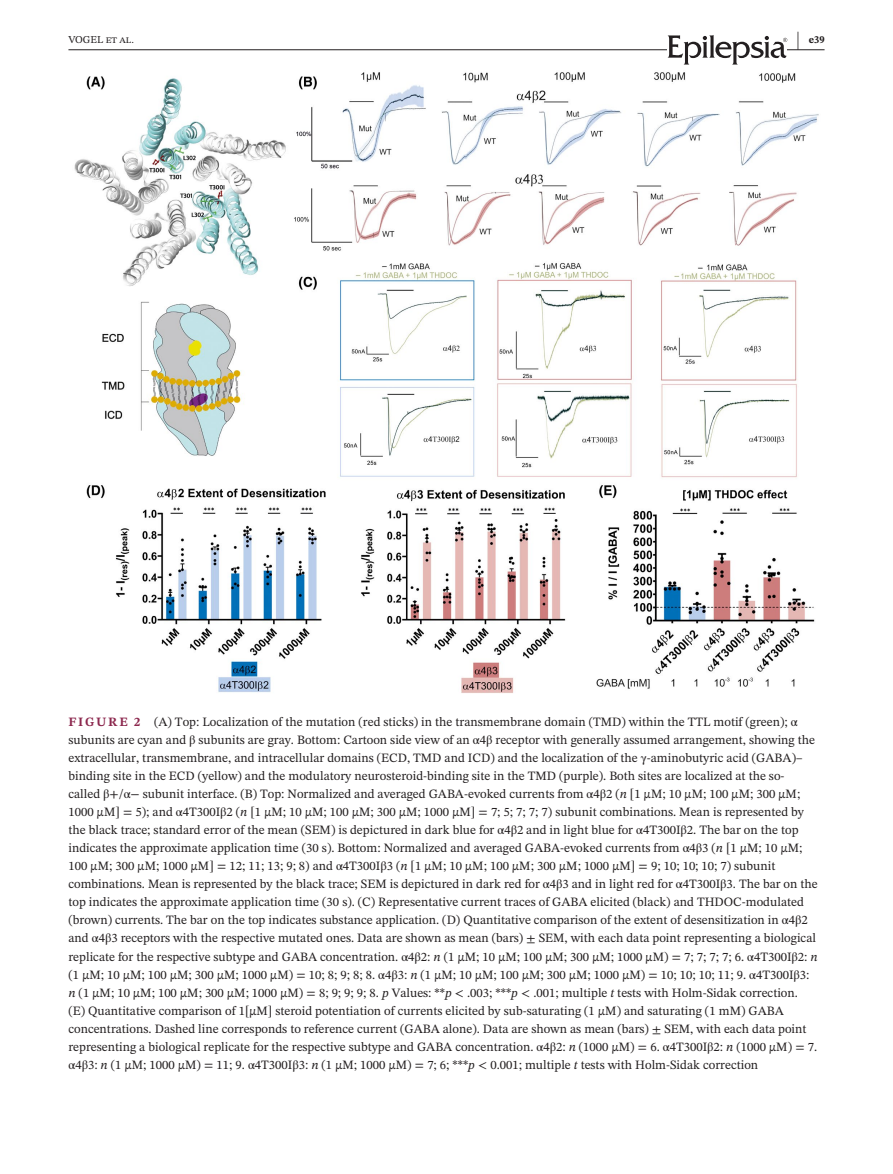
<style>
.page{position:relative;width:893px;height:1174px;background:#fff}
.page>*{position:absolute;margin:0;border:0;box-sizing:border-box;transform-origin:0 0}
.t1{font:700 21px "STIX Two Text";color:#231f20;scale:.42 1}
.t2{font:12.75px/18px "STIX Two Text";color:#231f20}
.t3{font:10.5px "STIX Two Text";color:#231f20}
.t4{font:700 10.5px "STIX Two Text";color:#231f20}
.s1{font-weight:700;color:#8c284e}
.s2{font-family:"STIX"}
.s3{font-style:italic}
</style>
<div class="page">
<hr style="left:68px;top:49px;width:756px;height:1px;background:#231f20">
<svg style="left:668px;top:35px;width:119px;height:30px"></svg>
<img style="left:74px;top:72px;width:745px;height:621px">
<h1 class="t1" style="left:797px;top:24px;width:8px">|</h1>
<p class="t3" style="left:68px;top:32px;width:67px">VOGEL et al.</p>
<p class="t4" style="left:809px;top:32px;width:17px">e39</p>
<p class="t2" style="left:68px;top:713px;width:751px"><span class="s1">FIGURE 2</span> (A) Top: Localization of the mutation (red sticks) in the transmembrane domain (TMD) within the TTL motif (green); <span class="s2">α </span>subunits are cyan and <span class="s2">β</span> subunits are gray. Bottom: Cartoon side view of an <span class="s2">α</span>4<span class="s2">β</span> receptor with generally assumed arrangement, showing the extracellular, transmembrane, and intracellular domains (ECD, TMD and ICD) and the localization of the <span class="s2">γ</span>-aminobutyric acid (GABA)– binding site in the ECD (yellow) and the modulatory neurosteroid-binding site in the TMD (purple). Both sites are localized at the so&shy;called <span class="s2">β</span>+/<span class="s2">α</span>− subunit interface. (B) Top: Normalized and averaged GABA-evoked currents from <span class="s2">α</span>4<span class="s2">β</span>2 (<span class="s3">n</span> [1 µM; 10 µM; 100 µM; 300 µM; 1000 µM] = 5); and <span class="s2">α</span>4T300I<span class="s2">β</span>2 (<span class="s3">n</span> [1 µM; 10 µM; 100 µM; 300 µM; 1000 µM] = 7; 5; 7; 7; 7) subunit combinations. Mean is represented by the black trace; standard error of the mean (SEM) is depictured in dark blue for <span class="s2">α</span>4<span class="s2">β</span>2 and in light blue for <span class="s2">α</span>4T300I<span class="s2">β</span>2. The bar on the top indicates the approximate application time (30 s). Bottom: Normalized and averaged GABA-evoked currents from <span class="s2">α</span>4<span class="s2">β</span>3 (<span class="s3">n</span> [1 µM; 10 µM; 100 µM; 300 µM; 1000 µM] = 12; 11; 13; 9; 8) and <span class="s2">α</span>4T300I<span class="s2">β</span>3 (<span class="s3">n</span> [1 µM; 10 µM; 100 µM; 300 µM; 1000 µM] = 9; 10; 10; 10; 7) subunit combinations. Mean is represented by the black trace; SEM is depictured in dark red for <span class="s2">α</span>4<span class="s2">β</span>3 and in light red for <span class="s2">α</span>4T300I<span class="s2">β</span>3. The bar on the top indicates the approximate application time (30 s). (C) Representative current traces of GABA elicited (black) and THDOC-modulated (brown) currents. The bar on the top indicates substance application. (D) Quantitative comparison of the extent of desensitization in <span class="s2">α</span>4<span class="s2">β</span>2 and <span class="s2">α</span>4<span class="s2">β</span>3 receptors with the respective mutated ones. Data are shown as mean (bars) ± SEM, with each data point representing a biological replicate for the respective subtype and GABA concentration. <span class="s2">α</span>4<span class="s2">β</span>2: <span class="s3">n</span> (1 µM; 10 µM; 100 µM; 300 µM; 1000 µM) = 7; 7; 7; 7; 6. <span class="s2">α</span>4T300I<span class="s2">β</span>2: <span class="s3">n </span>(1 µM; 10 µM; 100 µM; 300 µM; 1000 µM) = 10; 8; 9; 8; 8. <span class="s2">α</span>4<span class="s2">β</span>3: <span class="s3">n</span> (1 µM; 10 µM; 100 µM; 300 µM; 1000 µM) = 10; 10; 10; 11; 9. <span class="s2">α</span>4T300I<span class="s2">β</span>3: <span class="s3">n</span> (1 µM; 10 µM; 100 µM; 300 µM; 1000 µM) = 8; 9; 9; 9; 8. <span class="s3">p</span> Values: **<span class="s3">p</span> &lt; .003; ***<span class="s3">p</span> &lt; .001; multiple <span class="s3">t</span> tests with Holm-Sidak correction. (E) Quantitative comparison of 1[µM] steroid potentiation of currents elicited by sub-saturating (1 µM) and saturating (1 mM) GABA concentrations. Dashed line corresponds to reference current (GABA alone). Data are shown as mean (bars) ± SEM, with each data point representing a biological replicate for the respective subtype and GABA concentration. <span class="s2">α</span>4<span class="s2">β</span>2: <span class="s3">n</span> (1000 µM) = 6. <span class="s2">α</span>4T300I<span class="s2">β</span>2: <span class="s3">n</span> (1000 µM) = 7. <span class="s2">α</span>4<span class="s2">β</span>3: <span class="s3">n</span> (1 µM; 1000 µM) = 11; 9. <span class="s2">α</span>4T300I<span class="s2">β</span>3: <span class="s3">n</span> (1 µM; 1000 µM) = 7; 6; ***<span class="s3">p</span> &lt; 0.001; multiple <span class="s3">t</span> tests with Holm-Sidak correction</p>
</div>
